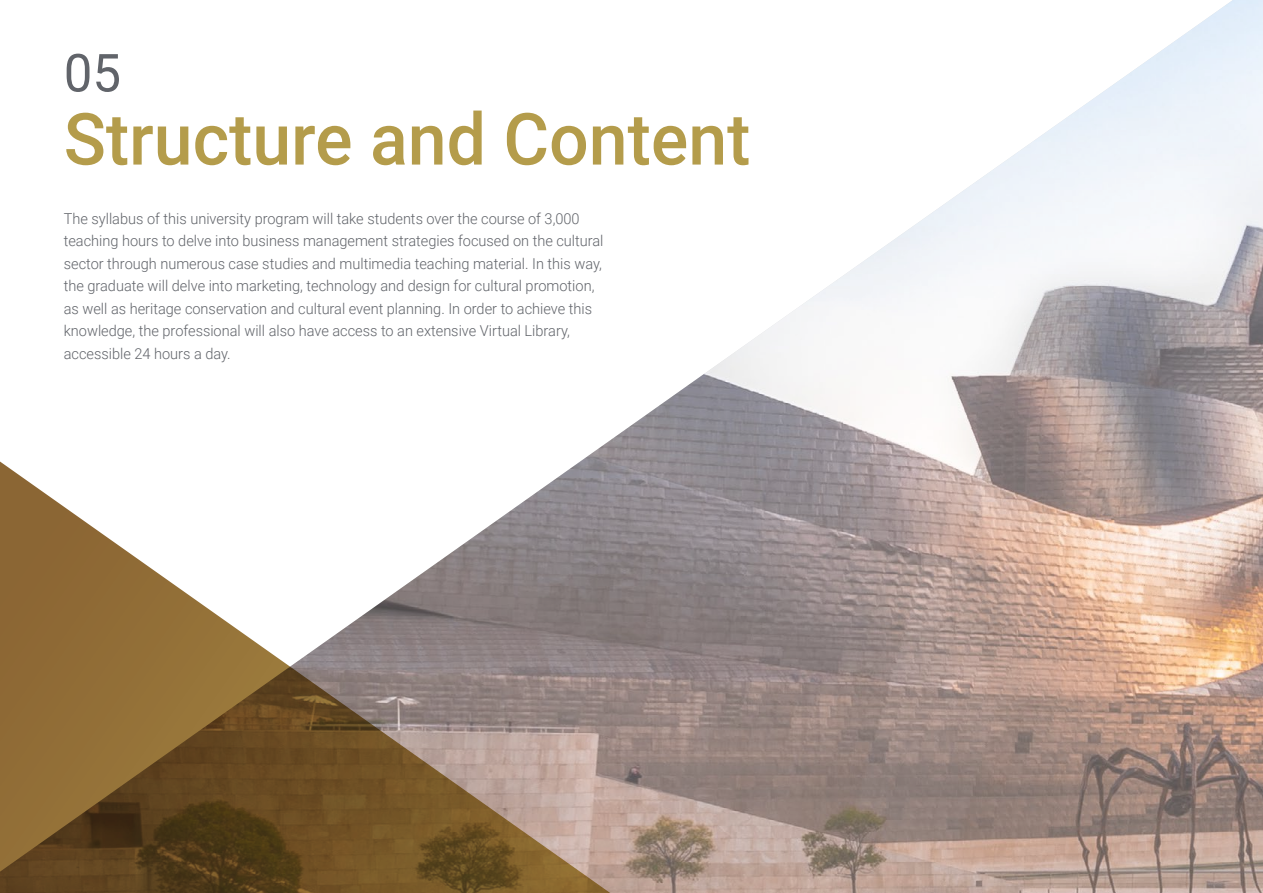
<style>
.page{position:relative;width:1263px;height:893px;background:#fff}
.page>*{position:absolute;margin:0;border:0;box-sizing:border-box;transform-origin:0 0}
.t1{font:500 72px "Roboto";color:#b49c4b}
.t2{font:52.5px "Roboto";color:#61646a}
.t3{font:300 15px/22.5px "Roboto";color:#61646a}
</style>
<div class="page">
<img style="left:602px;top:0;width:661px;height:893px">
<svg style="left:0;top:446px;width:640px;height:447px"></svg>
<h2 class="t2" style="left:64px;top:36px;width:59px">05</h2>
<h1 class="t1" style="left:64px;top:89px;width:688px">Structure and Content</h1>
<p class="t3" style="left:64px;top:207px;width:541px">The syllabus of this university program will take students over the course of 3,000 teaching hours to delve into business management strategies focused on the cultural sector through numerous case studies and multimedia teaching material. In this way, the graduate will delve into marketing, technology and design for cultural promotion, as well as heritage conservation and cultural event planning. In order to achieve this knowledge, the professional will also have access to an extensive Virtual Library, accessible 24 hours a day.</p>
</div>
